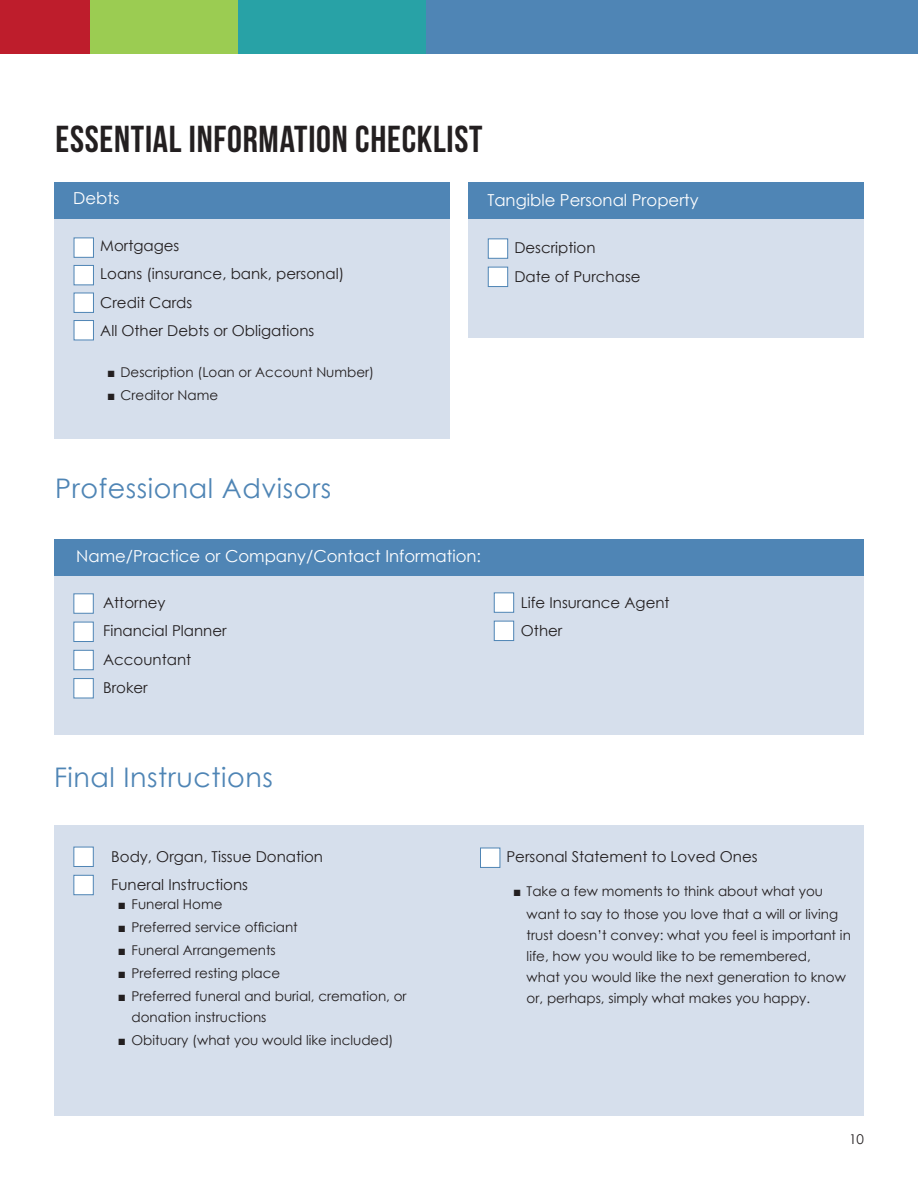
<style>
.page{position:relative;width:918px;height:1188px;background:#fff}
.page>*{position:absolute;margin:0;border:0;box-sizing:border-box;transform-origin:0 0}
.Page_Title__arial{font:37.5px "Bebas Neue";letter-spacing:.02em;color:#231f20}
.Sub_Header__arial{font:27px "Century Gothic";letter-spacing:.02em;color:#4f85b5}
.Check_List_Title__arial{font:16.5px "Century Gothic";color:#fff}
.Check_List_Body_Indented__arial{font:15px "Century Gothic";color:#231f20}
.Footer_Bottom_Right_By_Page_NBR__arial{font:13.5px/21px "Century Gothic";color:#231f20}
</style>
<div class="page">
<div style="left:425px;top:0;width:493px;height:54px;background:#4f85b5"></div>
<div style="left:237px;top:0;width:189px;height:54px;background:#28a2a6"></div>
<div style="left:89px;top:0;width:149px;height:54px;background:#9bcc52"></div>
<div style="left:0;top:0;width:90px;height:54px;background:#be1d2c"></div>
<hr style="left:0;top:0;width:1px;height:54px;background:#4f85b5">
<div style="left:54px;top:183px;width:396px;height:256px;background:#d6dfec"></div>
<div style="left:54px;top:182px;width:396px;height:36px;background:#4f85b5"></div>
<div style="left:74px;top:238px;width:20px;height:20px;background:#fff;border:1px solid #4f85b5"></div>
<div style="left:74px;top:293px;width:20px;height:20px;background:#fff;border:1px solid #4f85b5"></div>
<div style="left:74px;top:265px;width:20px;height:20px;background:#fff;border:1px solid #4f85b5"></div>
<div style="left:74px;top:320px;width:20px;height:20px;background:#fff;border:1px solid #4f85b5"></div>
<div style="left:468px;top:183px;width:396px;height:155px;background:#d6dfec"></div>
<div style="left:468px;top:182px;width:396px;height:36px;background:#4f85b5"></div>
<div style="left:488px;top:238px;width:20px;height:21px;background:#fff;border:1px solid #4f85b5"></div>
<div style="left:488px;top:267px;width:20px;height:20px;background:#fff;border:1px solid #4f85b5"></div>
<div style="left:54px;top:562px;width:810px;height:172px;background:#d6dfec"></div>
<div style="left:54px;top:539px;width:810px;height:36px;background:#4f85b5"></div>
<div style="left:73px;top:593px;width:21px;height:21px;background:#fff;border:1px solid #4f85b5"></div>
<div style="left:494px;top:592px;width:20px;height:21px;background:#fff;border:1px solid #4f85b5"></div>
<div style="left:73px;top:650px;width:21px;height:20px;background:#fff;border:1px solid #4f85b5"></div>
<div style="left:73px;top:622px;width:21px;height:20px;background:#fff;border:1px solid #4f85b5"></div>
<div style="left:494px;top:621px;width:20px;height:20px;background:#fff;border:1px solid #4f85b5"></div>
<div style="left:73px;top:678px;width:21px;height:20px;background:#fff;border:1px solid #4f85b5"></div>
<div style="left:54px;top:826px;width:810px;height:290px;background:#d6dfec"></div>
<div style="left:73px;top:847px;width:21px;height:20px;background:#fff;border:1px solid #4f85b5"></div>
<div style="left:73px;top:875px;width:21px;height:20px;background:#fff;border:1px solid #4f85b5"></div>
<div style="left:480px;top:848px;width:20px;height:20px;background:#fff;border:1px solid #4f85b5"></div>
<p class="Page_Title__arial" style="left:56px;top:118px;width:429px">ESSENTIAL INFORMATION CHECKLIST</p>
<p class="Check_List_Title__arial" style="left:73px;top:187px;width:48px">Debts</p>
<p class="Check_List_Body_Indented__arial" style="left:100px;top:235px;width:81px">Mortgages</p>
<p class="Check_List_Body_Indented__arial" style="left:100px;top:263px;width:245px">Loans (insurance, bank, personal)</p>
<p class="Check_List_Body_Indented__arial" style="left:100px;top:292px;width:94px">Credit Cards</p>
<p class="Check_List_Body_Indented__arial" style="left:100px;top:320px;width:216px">All Other Debts or Obligations</p>
<p class="Footer_Bottom_Right_By_Page_NBR__arial" style="left:107px;top:361px;width:269px">■ Description (Loan or Account Number)</p>
<p class="Footer_Bottom_Right_By_Page_NBR__arial" style="left:107px;top:384px;width:113px">■ Creditor Name</p>
<p class="Sub_Header__arial" style="left:55px;top:469px;width:278px">Professional Advisors</p>
<p class="Check_List_Title__arial" style="left:487px;top:188px;width:213px">Tangible Personal Property</p>
<p class="Check_List_Body_Indented__arial" style="left:514px;top:237px;width:83px">Description</p>
<p class="Check_List_Body_Indented__arial" style="left:514px;top:266px;width:128px">Date of Purchase</p>
<p class="Check_List_Title__arial" style="left:76px;top:545px;width:406px">Name/Practice or Company/Contact Information:</p>
<p class="Check_List_Body_Indented__arial" style="left:103px;top:592px;width:64px">Attorney</p>
<p class="Check_List_Body_Indented__arial" style="left:103px;top:620px;width:125px">Financial Planner</p>
<p class="Check_List_Body_Indented__arial" style="left:103px;top:649px;width:90px">Accountant</p>
<p class="Check_List_Body_Indented__arial" style="left:103px;top:677px;width:46px">Broker</p>
<p class="Check_List_Body_Indented__arial" style="left:521px;top:592px;width:150px">Life Insurance Agent</p>
<p class="Check_List_Body_Indented__arial" style="left:521px;top:620px;width:43px">Other</p>
<p class="Sub_Header__arial" style="left:54px;top:758px;width:220px">Final Instructions</p>
<p class="Check_List_Body_Indented__arial" style="left:111px;top:846px;width:213px">Body, Organ, Tissue Donation</p>
<p class="Check_List_Body_Indented__arial" style="left:111px;top:874px;width:138px">Funeral Instructions</p>
<p class="Footer_Bottom_Right_By_Page_NBR__arial" style="left:118px;top:893px;width:106px">■ Funeral Home</p>
<p class="Footer_Bottom_Right_By_Page_NBR__arial" style="left:118px;top:916px;width:181px">■ Preferred service officiant</p>
<p class="Footer_Bottom_Right_By_Page_NBR__arial" style="left:118px;top:939px;width:159px">■ Funeral Arrangements</p>
<p class="Footer_Bottom_Right_By_Page_NBR__arial" style="left:118px;top:962px;width:164px">■ Preferred resting place</p>
<p class="Footer_Bottom_Right_By_Page_NBR__arial" style="left:131px;top:986px;width:277px;text-indent:-14px">■ Preferred funeral and burial, cremation, or donation instructions</p>
<p class="Footer_Bottom_Right_By_Page_NBR__arial" style="left:118px;top:1030px;width:277px">■ Obituary (what you would like included)</p>
<p class="Check_List_Body_Indented__arial" style="left:506px;top:846px;width:253px">Personal Statement to Loved Ones</p>
<p class="Footer_Bottom_Right_By_Page_NBR__arial" style="left:527px;top:880px;width:313px;line-height:22.5px;text-indent:-14px">■ Take a few moments to think about what you want to say to those you love that a will or living</p>
<p class="Footer_Bottom_Right_By_Page_NBR__arial" style="left:527px;top:924px;width:326px">trust doesn’t convey: what you feel is important in life, how you would like to be remembered,<br>what you would like the next generation to know or, perhaps, simply what makes you happy.</p>
<p class="Footer_Bottom_Right_By_Page_NBR__arial" style="left:849px;top:1129px;width:16px">10</p>
</div>
